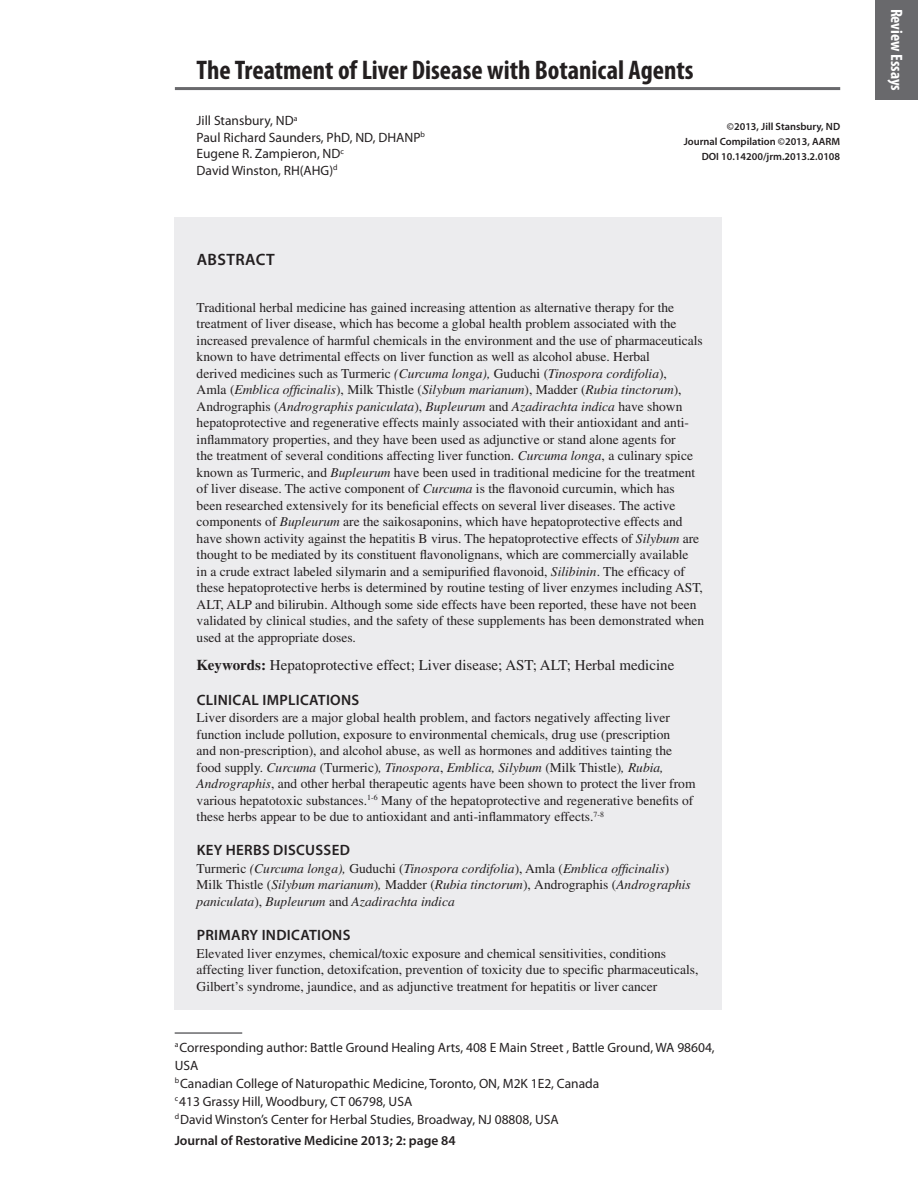
<style>
.page{position:relative;width:918px;height:1188px;background:#fff}
.page>*{position:absolute;margin:0;border:0;box-sizing:border-box;transform-origin:0 0}
.t1{font:700 condensed 27px "Myriad Pro";color:#231f20}
.t2{font:700 condensed 16.5px "Myriad Pro";color:#fff}
.t3{font:600 16.5px "Myriad Pro";letter-spacing:.02em;color:#231f20}
.t4{font:15px "Times";color:#231f20}
.t5{font:600 15px "Myriad Pro";letter-spacing:.02em;color:#231f20}
.t6{font:13.5px/16.5px "Times";color:#231f20}
.t7{font:13.5px/18px "Myriad Pro";color:#231f20}
.t8{font:italic 13.5px/16.5px "Times";color:#231f20}
.t9{font:600 13.5px "Myriad Pro";color:#231f20}
.t10{font:600 10.5px/15px "Myriad Pro";color:#231f20;text-align:right}
.s1{font-style:italic}
.s2{font-weight:700}
.s3{font-style:normal}
</style>
<div class="page">
<div style="left:175px;top:218px;width:547px;height:792px;background:#ececee"></div>
<hr style="left:175px;top:87px;width:665px;height:3px;background:#69696c">
<hr style="left:175px;top:1032px;width:67px;height:2px;background:#69696c">
<div style="left:875px;top:0;width:43px;height:99px;background:#69696c"></div>
<h1 class="t1" style="left:197px;top:53px;width:499px">The Treatment of Liver Disease with Botanical Agents</h1>
<p class="t7" style="left:197px;top:112px;width:230px;line-height:16.5px">Jill Stansbury, ND<sup>a<br></sup>Paul Richard Saunders, PhD, ND, DHANP<sup>b<br></sup>Eugene R. Zampieron, ND<sup>c<br></sup>David Winston, RH(AHG)<sup>d</sup></p>
<p class="t10" style="left:684px;top:118px;width:158px">©2013, Jill Stansbury, ND<br>Journal Compilation ©2013, AARM<br>DOI 10.14200/jrm.2013.2.0108</p>
<p class="t3" style="left:197px;top:249px;width:79px">ABSTRACT</p>
<p class="t6" style="left:197px;top:299px;width:509px">Traditional herbal medicine has gained increasing attention as alternative therapy for the treatment of liver disease, which has become a global health problem associated with the increased prevalence of harmful chemicals in the environment and the use of pharmaceuticals known to have detrimental effects on liver function as well as alcohol abuse. Herbal<br>derived medicines such as Turmeric <span class="s1">(Curcuma longa),</span> Guduchi (<span class="s1">Tinospora cordifolia</span>),<br>Amla (<span class="s1">Emblica officinalis</span>), Milk Thistle (<span class="s1">Silybum marianum</span>), Madder (<span class="s1">Rubia tinctorum</span>), Andrographis (<span class="s1">Andrographis paniculata</span>), <span class="s1">Bupleurum</span> and <span class="s1">Azadirachta indica</span> have shown hepatoprotective and regenerative effects mainly associated with their antioxidant and anti&shy;inflammatory properties, and they have been used as adjunctive or stand alone agents for<br>the treatment of several conditions affecting liver function. <span class="s1">Curcuma longa</span>, a culinary spice known as Turmeric, and <span class="s1">Bupleurum</span> have been used in traditional medicine for the treatment of liver disease. The active component of <span class="s1">Curcuma</span> is the flavonoid curcumin, which has<br>been researched extensively for its beneficial effects on several liver diseases. The active components of <span class="s1">Bupleurum</span> are the saikosaponins, which have hepatoprotective effects and have shown activity against the hepatitis B virus. The hepatoprotective effects of <span class="s1">Silybum</span> are thought to be mediated by its constituent flavonolignans, which are commercially available<br>in a crude extract labeled silymarin and a semipurified flavonoid, <span class="s1">Silibinin</span>. The efficacy of these hepatoprotective herbs is determined by routine testing of liver enzymes including AST, ALT, ALP and bilirubin. Although some side effects have been reported, these have not been validated by clinical studies, and the safety of these supplements has been demonstrated when used at the appropriate doses.</p>
<p class="t4" style="left:197px;top:657px;width:479px"><span class="s2">Keywords:</span> Hepatoprotective effect; Liver disease; AST; ALT; Herbal medicine</p>
<p class="t5" style="left:197px;top:690px;width:163px">Clinical Implications</p>
<p class="t6" style="left:197px;top:709px;width:500px">Liver disorders are a major global health problem, and factors negatively affecting liver function include pollution, exposure to environmental chemicals, drug use (prescription<br>and non-prescription), and alcohol abuse, as well as hormones and additives tainting the food supply. <span class="s1">Curcuma</span> (Turmeric)<span class="s1">, Tinospora</span>, <span class="s1">Emblica, Silybum</span> (Milk Thistle)<span class="s1">, Rubia, Andrographis</span>, and other herbal therapeutic agents have been shown to protect the liver from various hepatotoxic substances.<sup>1-6</sup> Many of the hepatoprotective and regenerative benefits of these herbs appear to be due to antioxidant and anti-inflammatory effects.<sup>7-8</sup></p>
<p class="t5" style="left:197px;top:841px;width:57px">Key Herbs</p>
<p class="t5" style="left:273px;top:841px;width:77px">Discussed</p>
<p class="t8" style="left:197px;top:860px;width:496px"><span class="s3">Turmeric</span> (Curcuma longa), <span class="s3">Guduchi (</span>Tinospora cordifolia<span class="s3">), Amla (</span>Emblica officinalis<span class="s3">)<br>Milk Thistle (</span>Silybum marianum<span class="s3">)</span>, <span class="s3">Madder (</span>Rubia tinctorum<span class="s3">), Andrographis (</span>Andrographis paniculata<span class="s3">),</span> Bupleurum <span class="s3">and</span> Azadirachta indica</p>
<p class="t5" style="left:197px;top:926px;width:33px">Primar</p>
<p class="t5" style="left:250px;top:926px;width:101px">y Indications</p>
<p class="t6" style="left:197px;top:945px;width:503px">Elevated liver enzymes, chemical/toxic exposure and chemical sensitivities, conditions affecting liver function, detoxifcation, prevention of toxicity due to specific pharmaceuticals,<br>Gilbert’s syndrome, jaundice, and as adjunctive treatment for hepatitis or liver cancer</p>
<p class="t7" style="left:175px;top:1038px;width:542px"><sup>a</sup>Corresponding author: Battle Ground Healing Arts, 408 E Main Street , Battle Ground, WA 98604, USA<br><sup>b</sup>Canadian College of Naturopathic Medicine, Toronto, ON, M2K 1E2, Canada<br><sup>c</sup>413 Grassy Hill, Woodbury, CT 06798, USA<br><sup>d</sup>David Winston’s Center for Herbal Studies, Broadway, NJ 08808, USA</p>
<p class="t9" style="left:175px;top:1132px;width:282px">Journal of Restorative Medicine 2013; 2: page 84</p>
<p class="t2" style="left:907px;top:9px;width:84px;rotate:90deg">Review Essays</p>
</div>
